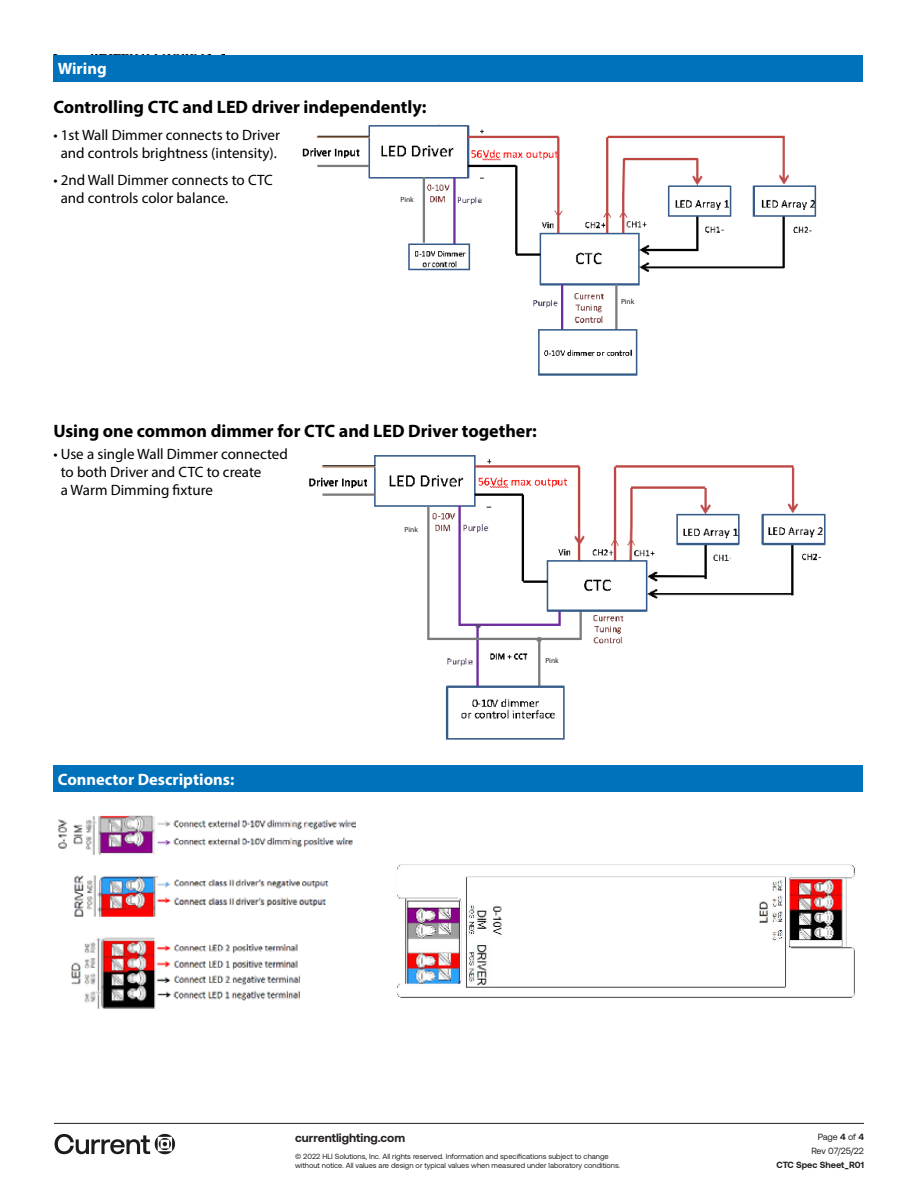
<style>
.page{position:relative;width:918px;height:1188px;background:#fff}
.page>*{position:absolute;margin:0;border:0;box-sizing:border-box;transform-origin:0 0}
.t1{font:700 18px "Myriad Pro";color:#000}
.t2{font:700 16.5px "Myriad Pro";color:#fff}
.t3{font:15px/18px "Myriad Pro";color:#000}
.t4{font:700 12px "Aeonik";color:#231f20}
.t5{font:9px/14.1px "Aeonik";letter-spacing:-.005em;color:#231f20;text-align:right}
.t6{font:700 9px "Aeonik";color:#231f20}
.t7{font:7.5px/9.8px "Aeonik";color:#231f20}
.t8{font:7.5px "Myriad Pro";color:#231f20}
.s1{font-weight:700}
</style>
<div class="page">
<hr style="left:54px;top:1123px;width:810px;height:1px;background:#231f20">
<svg style="left:55px;top:1134px;width:120px;height:20px"></svg>
<div style="left:53px;top:55px;width:810px;height:26px;background:#0072bc"></div>
<img style="left:302px;top:125px;width:515px;height:251px">
<img style="left:309px;top:455px;width:517px;height:285px">
<div style="left:53px;top:765px;width:810px;height:27px;background:#0072bc"></div>
<img style="left:58px;top:815px;width:297px;height:193px">
<img style="left:396px;top:864px;width:459px;height:134px">
<div style="left:400px;top:196px;width:20px;height:10px;background:#fff"></div>
<div style="left:621px;top:299px;width:20px;height:9px;background:#fff"></div>
<div style="left:405px;top:527px;width:19px;height:9px;background:#fff"></div>
<div style="left:545px;top:658px;width:20px;height:9px;background:#fff"></div>
<p class="t2" style="left:58px;top:58px;width:50px">Wiring</p>
<p class="t1" style="left:53px;top:95px;width:375px">Controlling CTC and LED driver independently:</p>
<p class="t3" style="left:53px;top:126px;width:228px;text-align:center">• 1st Wall Dimmer connects to Driver and controls brightness (intensity).</p>
<p class="t3" style="left:61px;top:171px;width:214px;text-indent:-7px">• 2nd Wall Dimmer connects to CTC and controls color balance.</p>
<p class="t8" style="left:400px;top:195px;width:15px">Pink</p>
<p class="t1" style="left:53px;top:419px;width:485px">Using one common dimmer for CTC and LED Driver together:</p>
<p class="t3" style="left:61px;top:445px;width:229px;text-indent:-7px">• Use a single Wall Dimmer connected to both Driver and CTC to create<br>a Warm Dimming fixture</p>
<p class="t8" style="left:405px;top:525px;width:15px">Pink</p>
<p class="t2" style="left:58px;top:769px;width:178px">Connector Descriptions:</p>
<p class="t8" style="left:545px;top:656px;width:15px">Pink</p>
<p class="t8" style="left:621px;top:297px;width:15px">Pink</p>
<p class="t4" style="left:295px;top:1131px;width:112px">currentlighting.com</p>
<p class="t7" style="left:295px;top:1151px;width:327px">© 2022 HLI Solutions, Inc. All rights reserved. Information and specifications subject to change without notice. All values are design or typical values when measured under laboratory conditions.</p>
<p class="t5" style="left:811px;top:1130px;width:54px">Page <span class="s1">4</span> of <span class="s1">4<br></span>Rev 07/25/22</p>
<p class="t6" style="left:777px;top:1160px;width:89px">CTC Spec Sheet_R01</p>
</div>
